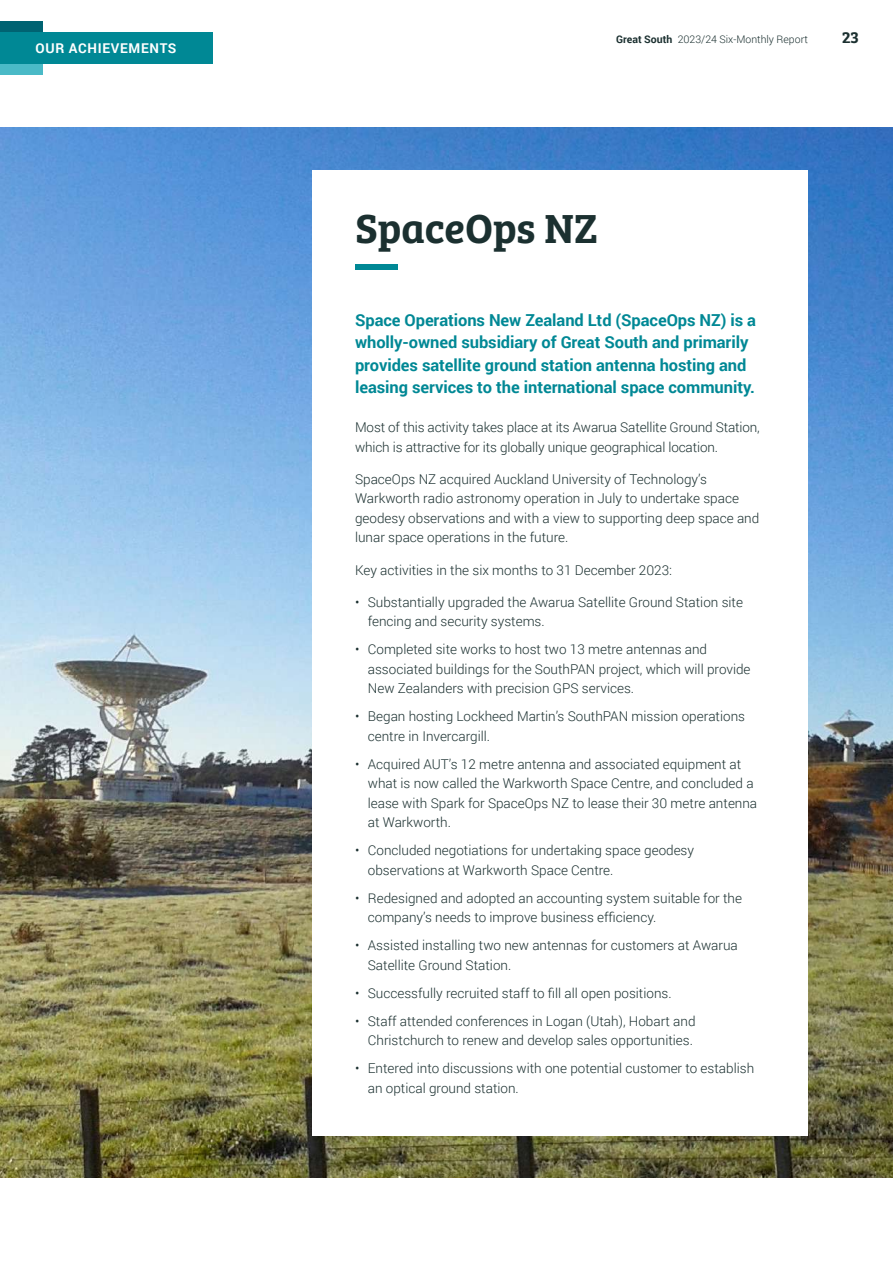
<style>
.page{position:relative;width:893px;height:1263px;background:#fff}
.page>*{position:absolute;margin:0;border:0;box-sizing:border-box;transform-origin:0 0}
.t1{font:42px "Bree Serif Sb";color:#1b3030}
.t2{font:700 16.5px/22.5px "Roboto";letter-spacing:-.005em;color:#008895}
.t3{font:16.5px "Bree Serif Sb";color:#1b3030}
.t4{font:300 13.5px/19.5px "Roboto";color:#1b3030}
.t5{font:700 13.5px "Roboto";letter-spacing:.05em;color:#fff}
.t6{font:300 10.5px "Roboto";color:#1b3030}
.s1{font-weight:700}
</style>
<div class="page">
<img style="left:0;top:128px;width:893px;height:1050px">
<div style="left:313px;top:170px;width:495px;height:965px;background:#fff"></div>
<div style="left:0;top:21px;width:43px;height:11px;background:#006372"></div>
<div style="left:0;top:64px;width:43px;height:10px;background:#4abac7"></div>
<div style="left:0;top:32px;width:212px;height:32px;background:#008895"></div>
<div style="left:355px;top:264px;width:43px;height:5px;background:#008895"></div>
<p class="t5" style="left:35px;top:38px;width:142px">OUR ACHIEVEMENTS</p>
<p class="t6" style="left:616px;top:32px;width:193px"><span class="s1">Great South</span> 2023/24 Six-Monthly Report</p>
<p class="t3" style="left:842px;top:24px;width:18px">23</p>
<h1 class="t1" style="left:355px;top:196px;width:244px">SpaceOps NZ</h1>
<p class="t2" style="left:355px;top:308px;width:403px">Space Operations New Zealand Ltd (SpaceOps NZ) is a wholly-owned subsidiary of Great South and primarily provides satellite ground station antenna hosting and leasing services to the international space community.</p>
<p class="t4" style="left:355px;top:417px;width:406px">Most of this activity takes place at its Awarua Satellite Ground Station, which is attractive for its globally unique geographical location.</p>
<p class="t4" style="left:355px;top:469px;width:406px">SpaceOps NZ acquired Auckland University of Technology’s Warkworth radio astronomy operation in July to undertake space geodesy observations and with a view to supporting deep space and lunar space operations in the future.</p>
<p class="t4" style="left:355px;top:559px;width:319px">Key activities in the six months to 31 December 2023:</p>
<p class="t4" style="left:368px;top:592px;width:377px;text-indent:-13px">• Substantially upgraded the Awarua Satellite Ground Station site fencing and security systems.</p>
<p class="t4" style="left:368px;top:639px;width:384px;text-indent:-13px">• Completed site works to host two 13 metre antennas and associated buildings for the SouthPAN project, which will provide<br>New Zealanders with precision GPS services.</p>
<p class="t4" style="left:368px;top:706px;width:379px;text-indent:-13px">• Began hosting Lockheed Martin’s SouthPAN mission operations centre in Invercargill.</p>
<p class="t4" style="left:368px;top:754px;width:391px;text-indent:-13px">• Acquired AUT’s 12 metre antenna and associated equipment at what is now called the Warkworth Space Centre, and concluded a lease with Spark for SpaceOps NZ to lease their 30 metre antenna at Warkworth.</p>
<p class="t4" style="left:368px;top:840px;width:328px;text-indent:-13px">• Concluded negotiations for undertaking space geodesy observations at Warkworth Space Centre.</p>
<p class="t4" style="left:368px;top:888px;width:376px;text-indent:-13px">• Redesigned and adopted an accounting system suitable for the company’s needs to improve business efficiency.</p>
<p class="t4" style="left:368px;top:935px;width:372px;text-indent:-13px">• Assisted installing two new antennas for customers at Awarua<br>Satellite Ground Station.</p>
<p class="t4" style="left:355px;top:983px;width:318px">• Successfully recruited staff to fill all open positions.</p>
<p class="t4" style="left:355px;top:1011px;width:342px;text-align:right">• Staff attended conferences in Logan (Utah), Hobart and<br>Christchurch to renew and develop sales opportunities.</p>
<p class="t4" style="left:368px;top:1058px;width:388px;text-indent:-13px">• Entered into discussions with one potential customer to establish an optical ground station.</p>
</div>
